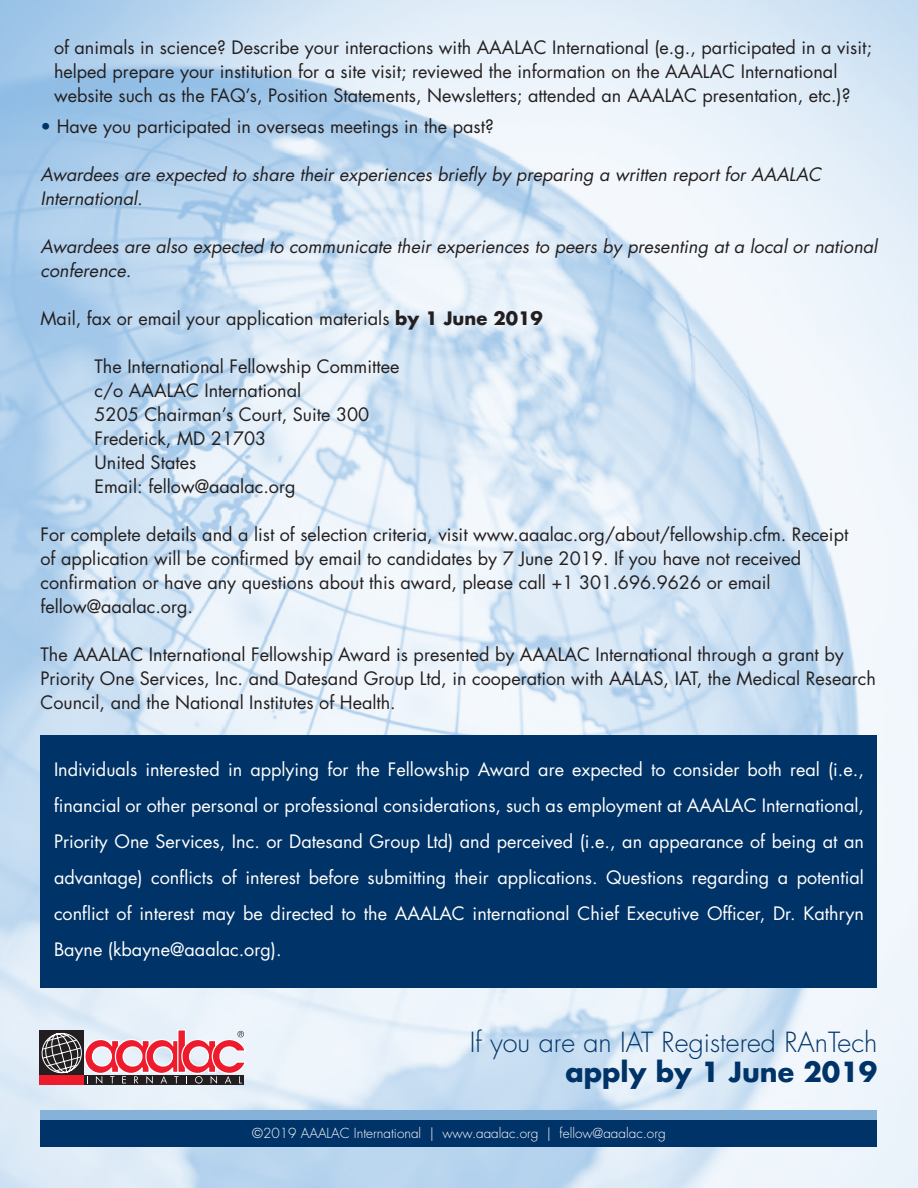
<style>
.page{position:relative;width:918px;height:1188px;background:#fff}
.page>*{position:absolute;margin:0;border:0;box-sizing:border-box;transform-origin:0 0}
.Subhead{font:300 27px/30px "Futura";color:#003367;text-align:right}
.Bullets{font:18px/24px "Futura";color:#231f20}
.t1{font:18px/36px "Futura";color:#fff;text-align:justify}
.t2{font:italic 18px/24px "Futura";color:#231f20}
.t3{font:300 13.5px "Futura";color:#fff}
.s1{color:#003367}
.s2{font-weight:700}
</style>
<div class="page">
<img style="left:0;top:0;width:918px;height:1188px">
<div style="left:40px;top:736px;width:838px;height:252px;background:#003367"></div>
<div style="left:40px;top:1110px;width:838px;height:32px;background:#86b2d9"></div>
<div style="left:40px;top:1120px;width:838px;height:28px;background:#003367"></div>
<div style="left:177px;top:1029px;width:9px;height:44px;border:1px solid #fff"></div>
<div style="left:84px;top:1075px;width:160px;height:10px;background:#231f20"></div>
<div style="left:40px;top:1075px;width:44px;height:10px;background:#ee1b2c"></div>
<svg style="left:40px;top:1031px;width:206px;height:53px"></svg>
<p class="Bullets" style="left:54px;top:36px;width:819px">of animals in science? Describe your interactions with AAALAC International (e.g., participated in a visit; helped prepare your institution for a site visit; reviewed the information on the AAALAC International website such as the FAQ’s, Position Statements, Newsletters; attended an AAALAC presentation, etc.)?</p>
<p class="Bullets" style="left:40px;top:115px;width:455px"><span class="s1">•</span> Have you participated in overseas meetings in the past?</p>
<p class="t2" style="left:40px;top:163px;width:782px">Awardees are expected to share their experiences briefly by preparing a written report for AAALAC<br>International.</p>
<p class="t2" style="left:40px;top:235px;width:838px">Awardees are also expected to communicate their experiences to peers by presenting at a local or national conference.</p>
<p class="Bullets" style="left:40px;top:307px;width:504px">Mail, fax or email your application materials <span class="s2">by 1 June 2019</span></p>
<p class="Bullets" style="left:94px;top:355px;width:307px">The International Fellowship Committee</p>
<p class="Bullets" style="left:94px;top:379px;width:208px">c/o AAALAC International</p>
<p class="Bullets" style="left:94px;top:403px;width:276px">5205 Chairman’s Court, Suite 300</p>
<p class="Bullets" style="left:94px;top:427px;width:173px">Frederick, MD 21703</p>
<p class="Bullets" style="left:94px;top:451px;width:103px">United States</p>
<p class="Bullets" style="left:94px;top:475px;width:202px">Email: fellow@aaalac.org</p>
<p class="Bullets" style="left:40px;top:523px;width:809px">For complete details and a list of selection criteria, visit www.aaalac.org/about/fellowship.cfm. Receipt of application will be confirmed by email to candidates by 7 June 2019. If you have not received confirmation or have any questions about this award, please call +1 301.696.9626 or email fellow@aaalac.org.</p>
<p class="Bullets" style="left:40px;top:643px;width:837px">The AAALAC International Fellowship Award is presented by AAALAC International through a grant by<br>Priority One Services, Inc. and Datesand Group Ltd, in cooperation with AALAS, IAT, the Medical Research<br>Council, and the National Institutes of Health.</p>
<p class="t1" style="left:54px;top:752px;width:812px">Individuals interested in applying for the Fellowship Award are expected to consider both real (i.e., financial or other personal or professional considerations, such as employment at AAALAC International, Priority One Services, Inc. or Datesand Group Ltd) and perceived (i.e., an appearance of being at an advantage) conflicts of interest before submitting their applications. Questions regarding a potential conflict of interest may be directed to the AAALAC international Chief Executive Officer, Dr. Kathryn Bayne (kbayne@aaalac.org).</p>
<p class="Subhead" style="left:470px;top:1028px;width:409px">If you are an IAT Registered RAnTech <span class="s2">apply by 1 June 2019</span></p>
<p class="t3" style="left:252px;top:1125px;width:415px">©2019 AAALAC International | www.aaalac.org | fellow@aaalac.org</p>
</div>
